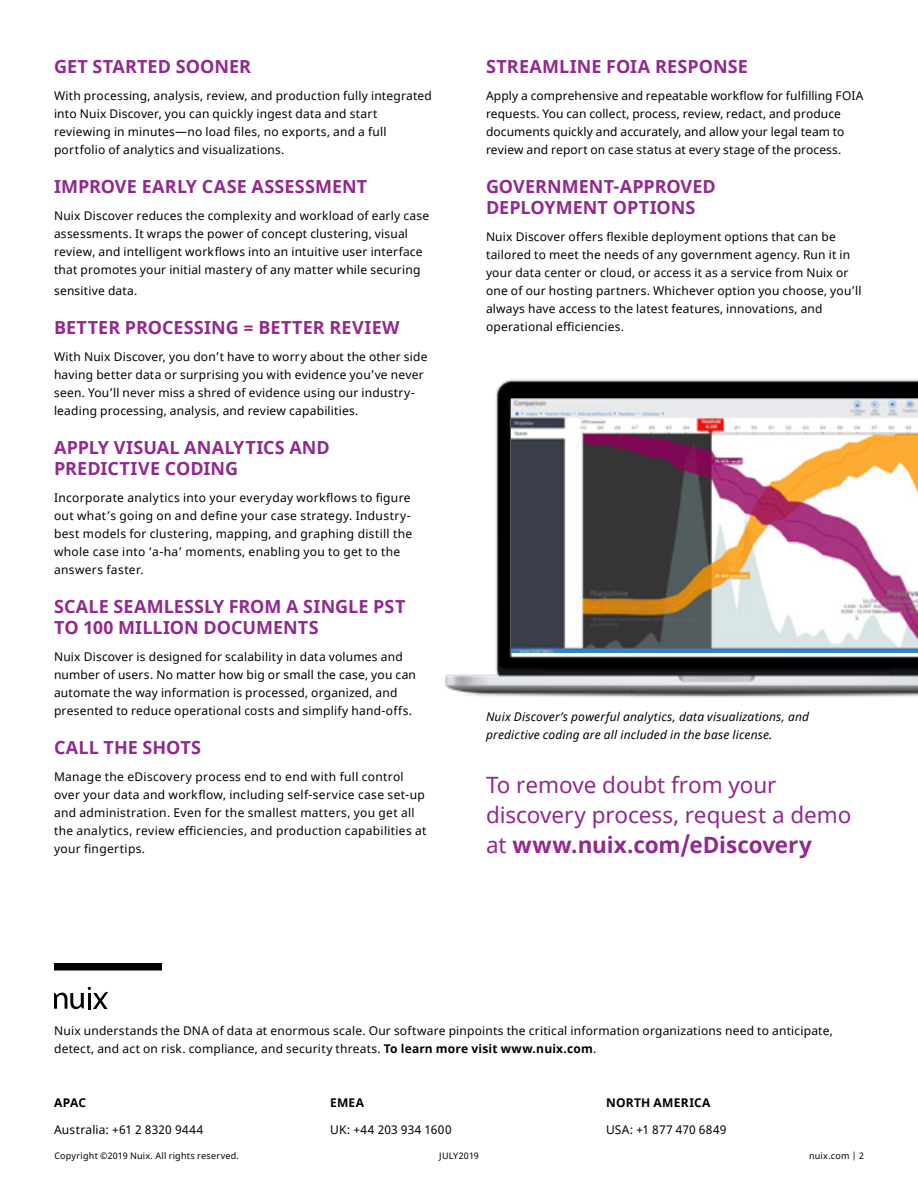
<style>
.page{position:relative;width:918px;height:1188px;background:#fff}
.page>*{position:absolute;margin:0;border:0;box-sizing:border-box;transform-origin:0 0}
.t1{font:22.5px/30px "Noto Sans";letter-spacing:-.005em;color:#92298e}
.t2{font:700 18px/21px "Noto Sans";letter-spacing:.005em;color:#92298e}
.t3{font:12px/18px "Noto Sans";letter-spacing:.02em;color:#000}
.t4{font:italic 12px/18px "Noto Sans";letter-spacing:.015em;color:#000}
.t5{font:700 12px "Noto Sans";letter-spacing:.025em;color:#000101}
.t6{font:9px "Noto Sans";letter-spacing:.025em;color:#000101}
.s1{font-weight:700}
</style>
<div class="page">
<svg style="left:54px;top:987px;width:54px;height:22px"></svg>
<div style="left:54px;top:963px;width:108px;height:7px;background:#000101"></div>
<img style="left:445px;top:379px;width:473px;height:319px">
<img style="left:511px;top:398px;width:407px;height:254px">
<h2 class="t2" style="left:54px;top:57px;width:199px">GET STARTED SOONER</h2>
<p class="t3" style="left:54px;top:87px;width:379px">With processing, analysis, review, and production fully integrated into Nuix Discover, you can quickly ingest data and start reviewing in minutes—no load files, no exports, and a full portfolio of analytics and visualizations.</p>
<h2 class="t2" style="left:54px;top:177px;width:315px">IMPROVE EARLY CASE ASSESSMENT</h2>
<p class="t3" style="left:54px;top:207px;width:377px">Nuix Discover reduces the complexity and workload of early case assessments. It wraps the power of concept clustering, visual review, and intelligent workflows into an intuitive user interface that promotes your initial mastery of any matter while securing</p>
<p class="t3" style="left:54px;top:282px;width:85px">sensitive data.</p>
<h2 class="t2" style="left:54px;top:318px;width:347px">BETTER PROCESSING = BETTER REVIEW</h2>
<p class="t3" style="left:54px;top:348px;width:375px">With Nuix Discover, you don’t have to worry about the other side having better data or surprising you with evidence you’ve never seen. You’ll never miss a shred of evidence using our industry&shy;leading processing, analysis, and review capabilities.</p>
<h2 class="t2" style="left:54px;top:438px;width:277px">APPLY VISUAL ANALYTICS AND<br>PREDICTIVE CODING</h2>
<p class="t3" style="left:54px;top:489px;width:360px">Incorporate analytics into your everyday workflows to figure out what’s going on and define your case strategy. Industry&shy;best models for clustering, mapping, and graphing distill the whole case into ‘a-ha’ moments, enabling you to get to the answers faster.</p>
<h2 class="t2" style="left:54px;top:597px;width:353px">SCALE SEAMLESSLY FROM A SINGLE PST<br>TO 100 MILLION DOCUMENTS</h2>
<p class="t3" style="left:54px;top:648px;width:364px">Nuix Discover is designed for scalability in data volumes and number of users. No matter how big or small the case, you can automate the way information is processed, organized, and presented to reduce operational costs and simplify hand-offs.</p>
<h2 class="t2" style="left:54px;top:738px;width:149px">CALL THE SHOTS</h2>
<p class="t3" style="left:54px;top:768px;width:374px">Manage the eDiscovery process end to end with full control over your data and workflow, including self-service case set-up and administration. Even for the smallest matters, you get all the analytics, review efficiencies, and production capabilities at your fingertips.</p>
<h2 class="t2" style="left:486px;top:57px;width:264px">STREAMLINE FOIA RESPONSE</h2>
<p class="t3" style="left:486px;top:87px;width:379px">Apply a comprehensive and repeatable workflow for fulfilling FOIA requests. You can collect, process, review, redact, and produce documents quickly and accurately, and allow your legal team to review and report on case status at every stage of the process.</p>
<h2 class="t2" style="left:486px;top:177px;width:231px">GOVERNMENT-APPROVED<br>DEPLOYMENT OPTIONS</h2>
<p class="t3" style="left:486px;top:228px;width:377px">Nuix Discover offers flexible deployment options that can be tailored to meet the needs of any government agency. Run it in your data center or cloud, or access it as a service from Nuix or one of our hosting partners. Whichever option you choose, you’ll always have access to the latest features, innovations, and operational efficiencies.</p>
<p class="t4" style="left:486px;top:708px;width:325px">Nuix Discover’s powerful analytics, data visualizations, and predictive coding are all included in the base license.</p>
<h1 class="t1" style="left:486px;top:771px;width:367px">To remove doubt from your discovery process, request a demo at <span class="s1">www.nuix.com/eDiscovery</span></h1>
<p class="t3" style="left:54px;top:1023px;width:780px">Nuix understands the DNA of data at enormous scale. Our software pinpoints the critical information organizations need to anticipate, detect, and act on risk. compliance, and security threats. <span class="s1">To learn more visit www.nuix.com</span>.</p>
<p class="t5" style="left:54px;top:1095px;width:34px">APAC</p>
<p class="t3" style="left:54px;top:1122px;width:151px">Australia: +61 2 8320 9444</p>
<p class="t5" style="left:330px;top:1095px;width:36px">EMEA</p>
<p class="t3" style="left:330px;top:1122px;width:123px">UK: +44 203 934 1600</p>
<p class="t5" style="left:606px;top:1095px;width:106px">NORTH AMERICA</p>
<p class="t3" style="left:606px;top:1122px;width:122px">USA: +1 877 470 6849</p>
<p class="t6" style="left:54px;top:1149px;width:186px">Copyright ©2019 Nuix. All rights reserved.</p>
<p class="t6" style="left:809px;top:1149px;width:56px">nuix.com | 2</p>
<p class="t6" style="left:439px;top:1149px;width:41px">JULY2019</p>
</div>
